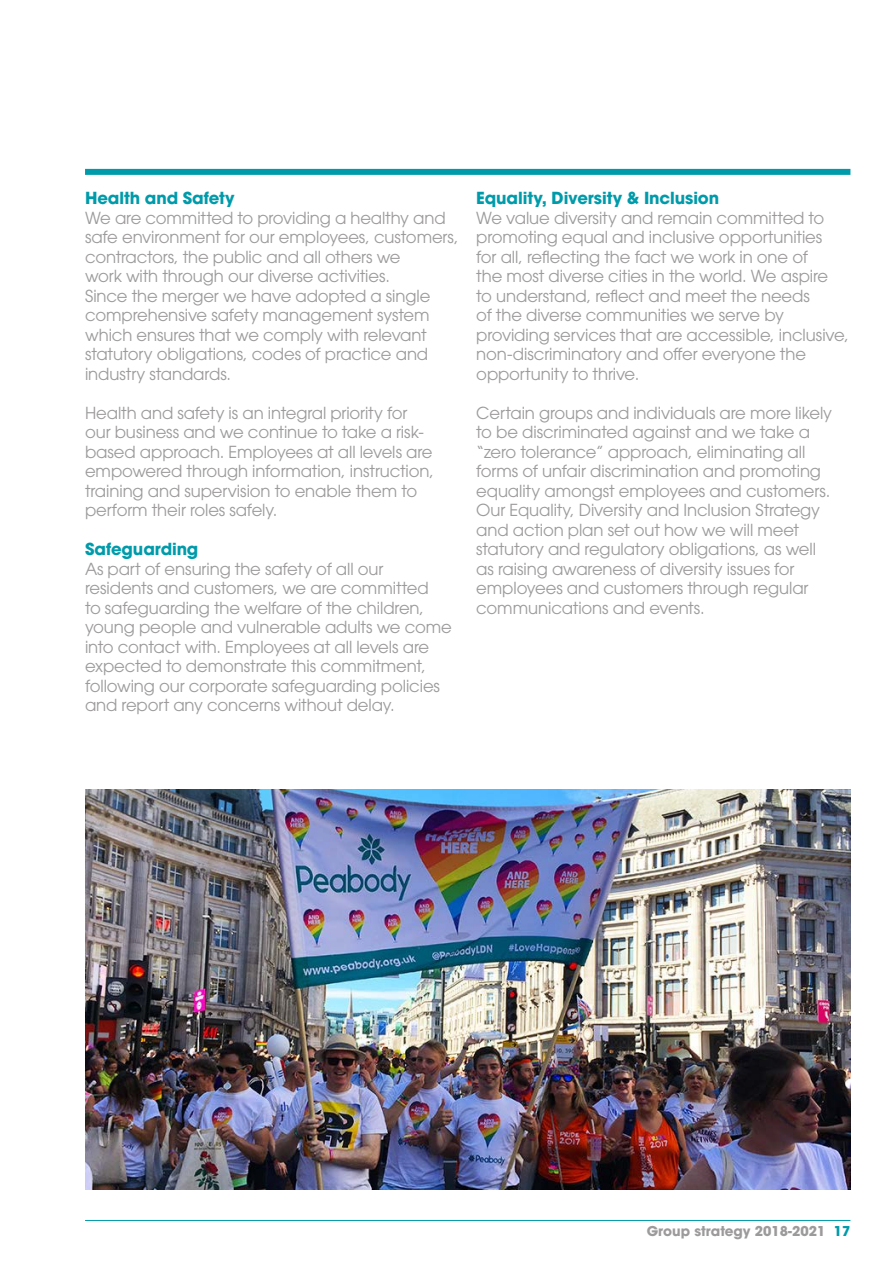
<style>
.page{position:relative;width:893px;height:1263px;background:#fff}
.page>*{position:absolute;margin:0;border:0;box-sizing:border-box;transform-origin:0 0}
.t1{font:16.5px/19.5px "ITC Avant Garde Std";letter-spacing:-.005em;color:#9c9a9a}
.t2{font:700 16.5px "ITC Avant Garde Std";letter-spacing:-.005em;color:#009baa}
.t3{font:700 13.5px "ITC Avant Garde Std";color:#9c9a9a}
.s1{color:#009baa}
</style>
<div class="page">
<hr style="left:85px;top:1220px;width:765px;height:1px;background:#009baa">
<div style="left:85px;top:169px;width:765px;height:6px;background:#009baa"></div>
<img style="left:85px;top:789px;width:765px;height:401px">
<p class="t2" style="left:85px;top:187px;width:151px">Health and Safety</p>
<p class="t1" style="left:85px;top:208px;width:375px">We are committed to providing a healthy and safe environment for our employees, customers, contractors, the public and all others we<br>work with through our diverse activities.<br>Since the merger we have adopted a single comprehensive safety management system which ensures that we comply with relevant statutory obligations, codes of practice and industry standards.</p>
<p class="t1" style="left:85px;top:403px;width:350px">Health and safety is an integral priority for our business and we continue to take a risk&shy;based approach. Employees at all levels are empowered through information, instruction, training and supervision to enable them to perform their roles safely.</p>
<p class="t2" style="left:85px;top:538px;width:115px">Safeguarding</p>
<p class="t1" style="left:85px;top:559px;width:368px">As part of ensuring the safety of all our residents and customers, we are committed<br>to safeguarding the welfare of the children, young people and vulnerable adults we come into contact with. Employees at all levels are expected to demonstrate this commitment, following our corporate safeguarding policies and report any concerns without delay.</p>
<p class="t2" style="left:476px;top:187px;width:244px">Equality, Diversity &amp; Inclusion</p>
<p class="t1" style="left:476px;top:208px;width:374px">We value diversity and remain committed to promoting equal and inclusive opportunities<br>for all, reflecting the fact we work in one of<br>the most diverse cities in the world. We aspire<br>to understand, reflect and meet the needs<br>of the diverse communities we serve by providing services that are accessible, inclusive, non-discriminatory and offer everyone the opportunity to thrive.</p>
<p class="t1" style="left:476px;top:403px;width:357px">Certain groups and individuals are more likely to be discriminated against and we take a “zero tolerance” approach, eliminating all forms of unfair discrimination and promoting equality amongst employees and customers.<br>Our Equality, Diversity and Inclusion Strategy and action plan set out how we will meet statutory and regulatory obligations, as well as raising awareness of diversity issues for employees and customers through regular communications and events.</p>
<p class="t3" style="left:647px;top:1222px;width:205px">Group strategy 2018-2021 <span class="s1">17</span></p>
</div>
